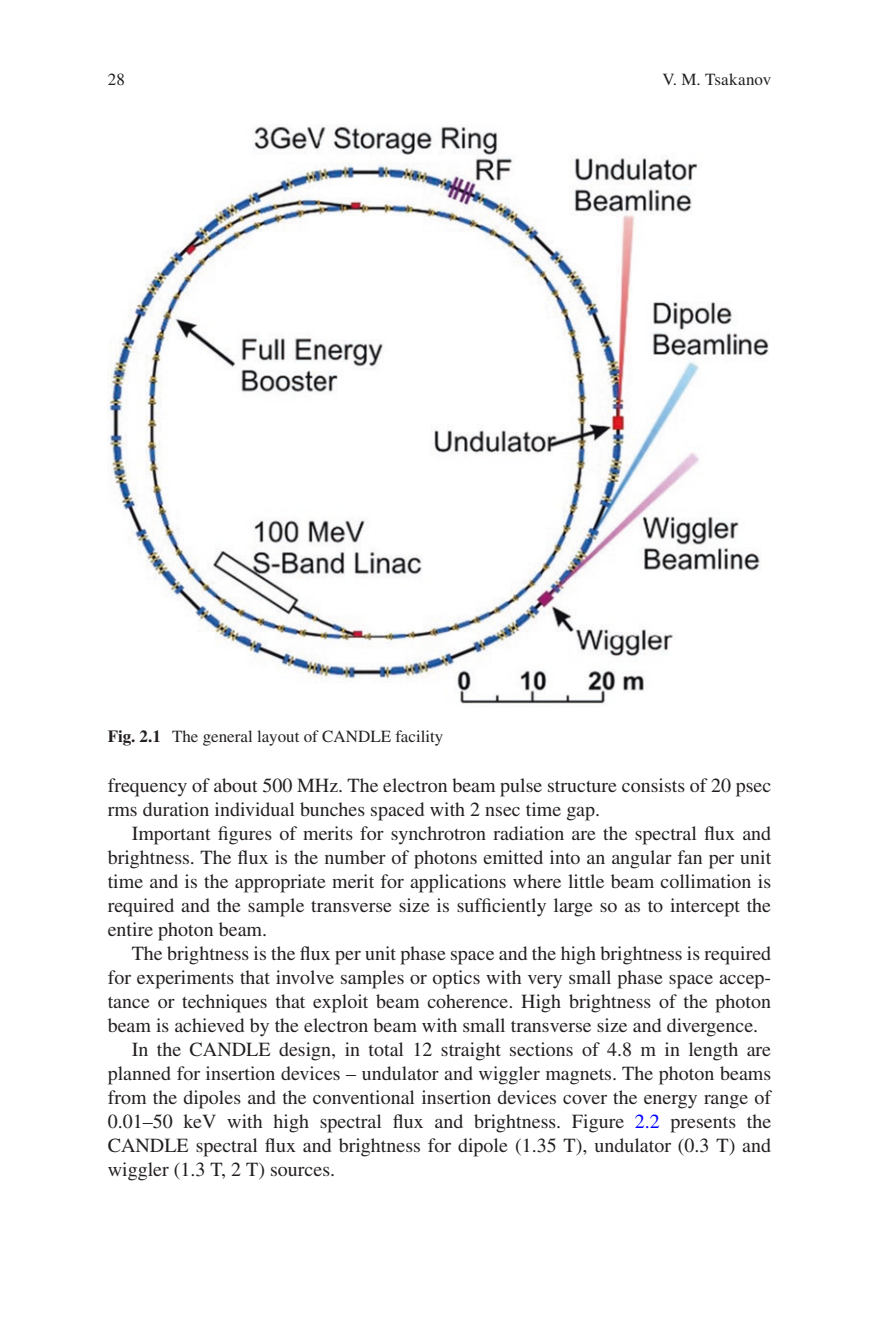
<style>
.page{position:relative;width:879px;height:1333px;background:#fff}
.page>*{position:absolute;margin:0;border:0;box-sizing:border-box;transform-origin:0 0}
.t1{font:20px/24px "Times LT Std";color:#231f20}
.t2{font:17px "Times LT Std";color:#231f20}
.t3{font:17px "Times LT Std Roman 2";letter-spacing:.005em;color:#231f20}
.s1{font-weight:700}
.s2{color:#00f}
</style>
<div class="page">
<img style="left:108px;top:124px;width:661px;height:580px">
<p class="t2" style="left:108px;top:70px;width:19px">28</p>
<p class="t3" style="left:662px;top:70px;width:110px">V. M. Tsakanov</p>
<p class="t2" style="left:108px;top:727px;width:337px"><span class="s1">Fig. 2.1</span> The general layout of CANDLE facility</p>
<p class="t1" style="left:108px;top:773px;width:665px">frequency of about 500 MHz. The electron beam pulse structure consists of 20 psec rms duration individual bunches spaced with 2 nsec time gap.</p>
<p class="t1" style="left:108px;top:821px;width:665px;text-align:justify;text-indent:24px">Important figures of merits for synchrotron radiation are the spectral flux and brightness. The flux is the number of photons emitted into an angular fan per unit time and is the appropriate merit for applications where little beam collimation is required and the sample transverse size is sufficiently large so as to intercept the entire photon beam.</p>
<p class="t1" style="left:132px;top:941px;width:641px">The brightness is the flux per unit phase space and the high brightness is required</p>
<p class="t1" style="left:108px;top:965px;width:665px">for experiments that involve samples or optics with very small phase space accep-</p>
<p class="t1" style="left:108px;top:989px;width:665px">tance or techniques that exploit beam coherence. High brightness of the photon</p>
<p class="t1" style="left:108px;top:1013px;width:652px">beam is achieved by the electron beam with small transverse size and divergence.</p>
<p class="t1" style="left:132px;top:1037px;width:641px">In the CANDLE design, in total 12 straight sections of 4.8 m in length are</p>
<p class="t1" style="left:108px;top:1061px;width:665px">planned for insertion devices – undulator and wiggler magnets. The photon beams</p>
<p class="t1" style="left:108px;top:1085px;width:665px">from the dipoles and the conventional insertion devices cover the energy range of</p>
<p class="t1" style="left:108px;top:1109px;width:665px">0.01–50 keV with high spectral flux and brightness. Figure <span class="s2">2.2</span> presents the</p>
<p class="t1" style="left:108px;top:1133px;width:665px">CANDLE spectral flux and brightness for dipole (1.35 T), undulator (0.3 T) and</p>
<p class="t1" style="left:108px;top:1157px;width:229px">wiggler (1.3 T, 2 T) sources.</p>
</div>
